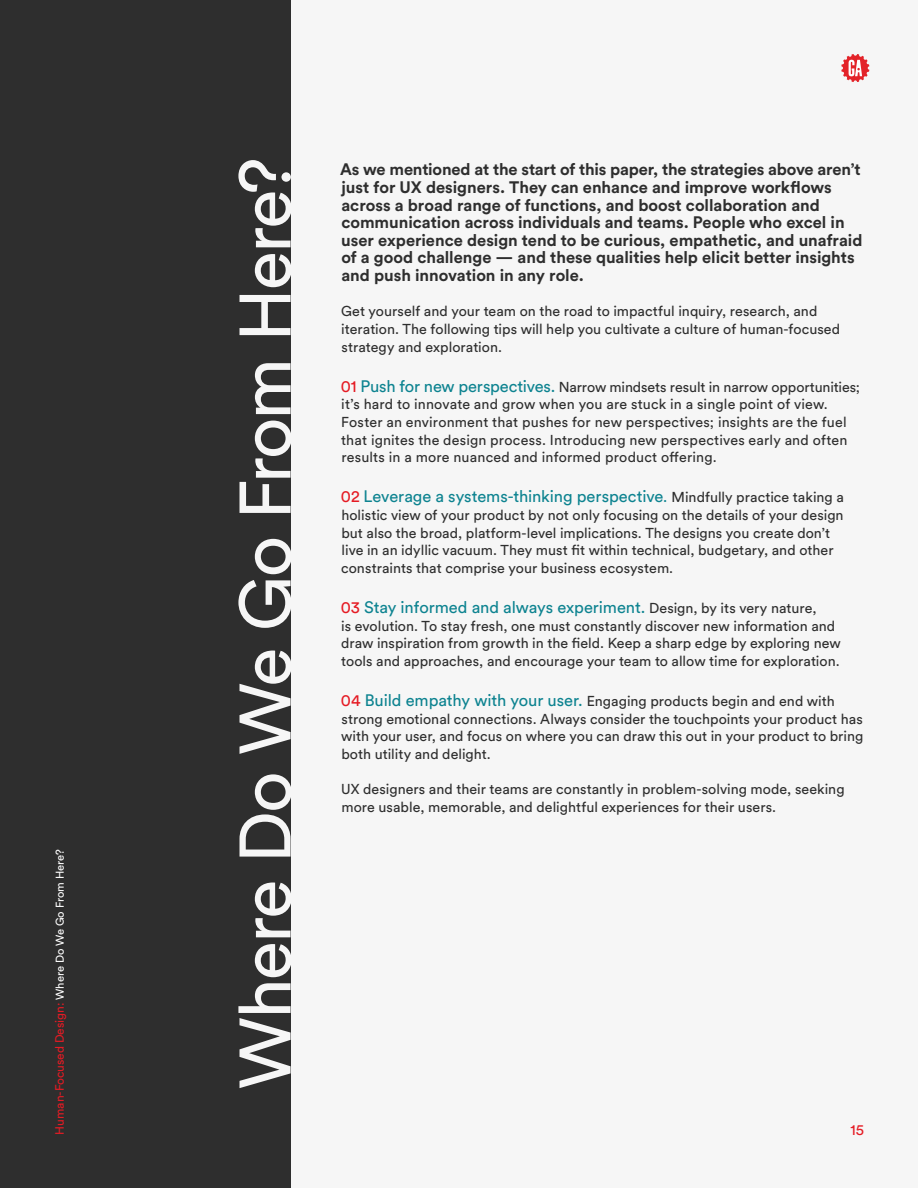
<style>
.page{position:relative;width:918px;height:1188px;background:#f6f6f6}
.page>*{position:absolute;margin:0;border:0;box-sizing:border-box;transform-origin:0 0}
.t1{font:72px "Circular Std";letter-spacing:-.025em;color:#f6f6f6}
.t2{font:700 16.5px/17.5px "Circular Std";letter-spacing:-.005em;color:#2e2e2e}
.t3{font:16.5px "Circular Std";letter-spacing:-.005em;color:#0d8390}
.t4{font:15px "Circular Std";color:#e51b24}
.t5{font:14.25px/17.7px "Circular Std";letter-spacing:.005em;color:#2e2e2e}
.t6{font:12px "Circular Std";color:#e51b24}
.s1{font-size:11.25px;color:#fff}
.s2{font-size:16.5px;color:#e51b24}
.s3{font-size:16.5px;color:#0d8390}
.s4{color:#e51b24}
.s5{font-size:15px}
.s6{font-size:14.25px;color:#2e2e2e}
</style>
<div class="page">
<svg style="left:841px;top:54px;width:28px;height:28px"></svg>
<div style="left:0;top:0;width:291px;height:1188px;background:#2e2e2e"></div>
<p class="t6" style="left:52px;top:1135px;width:287px;rotate:-90deg">Human-Focused Design: <span class="s1">Where Do We Go From Here?</span></p>
<h1 class="t1" style="left:222px;top:1089px;width:933px;rotate:-90deg">Where Do We Go From Here?</h1>
<p class="t2" style="left:340px;top:160px;width:524px">As we mentioned at the start of this paper, the strategies above aren’t just for UX designers. They can enhance and improve workflows across a broad range of functions, and boost collaboration and communication across individuals and teams. People who excel in user experience design tend to be curious, empathetic, and unafraid of a good challenge — and these qualities help elicit better insights and push innovation in any role.</p>
<p class="t5" style="left:341px;top:302px;width:501px">Get yourself and your team on the road to impactful inquiry, research, and iteration. The following tips will help you cultivate a culture of human-focused strategy and exploration.</p>
<p class="t5" style="left:341px;top:378px;width:521px"><span class="s2">01</span> <span class="s3">Push for new perspectives.</span> Narrow mindsets result in narrow opportunities; it’s hard to innovate and grow when you are stuck in a single point of view.<br>Foster an environment that pushes for new perspectives; insights are the fuel that ignites the design process. Introducing new perspectives early and often results in a more nuanced and informed product offering.</p>
<p class="t3" style="left:341px;top:487px;width:504px"><span class="s4">02</span> Leverage a systems-thinking perspective<span class="s5">.</span> <span class="s6">Mindfully practice taking a</span></p>
<p class="t5" style="left:341px;top:506px;width:504px">holistic view of your product by not only focusing on the details of your design but also the broad, platform-level implications. The designs you create don’t live in an idyllic vacuum. They must fit within technical, budgetary, and other constraints that comprise your business ecosystem.</p>
<p class="t3" style="left:341px;top:597px;width:477px"><span class="s4">03</span> Stay informed and always experiment. <span class="s6">Design, by its very nature,</span></p>
<p class="t5" style="left:341px;top:617px;width:501px">is evolution. To stay fresh, one must constantly discover new information and draw inspiration from growth in the field. Keep a sharp edge by exploring new tools and approaches, and encourage your team to allow time for exploration.</p>
<p class="t5" style="left:341px;top:692px;width:524px"><span class="s2">04</span> <span class="s3">Build empathy with your user.</span> Engaging products begin and end with strong emotional connections. Always consider the touchpoints your product has with your user, and focus on where you can draw this out in your product to bring both utility and delight.</p>
<p class="t5" style="left:341px;top:780px;width:505px">UX designers and their teams are constantly in problem-solving mode, seeking more usable, memorable, and delightful experiences for their users.</p>
<p class="t4" style="left:850px;top:1120px;width:15px">15</p>
</div>
